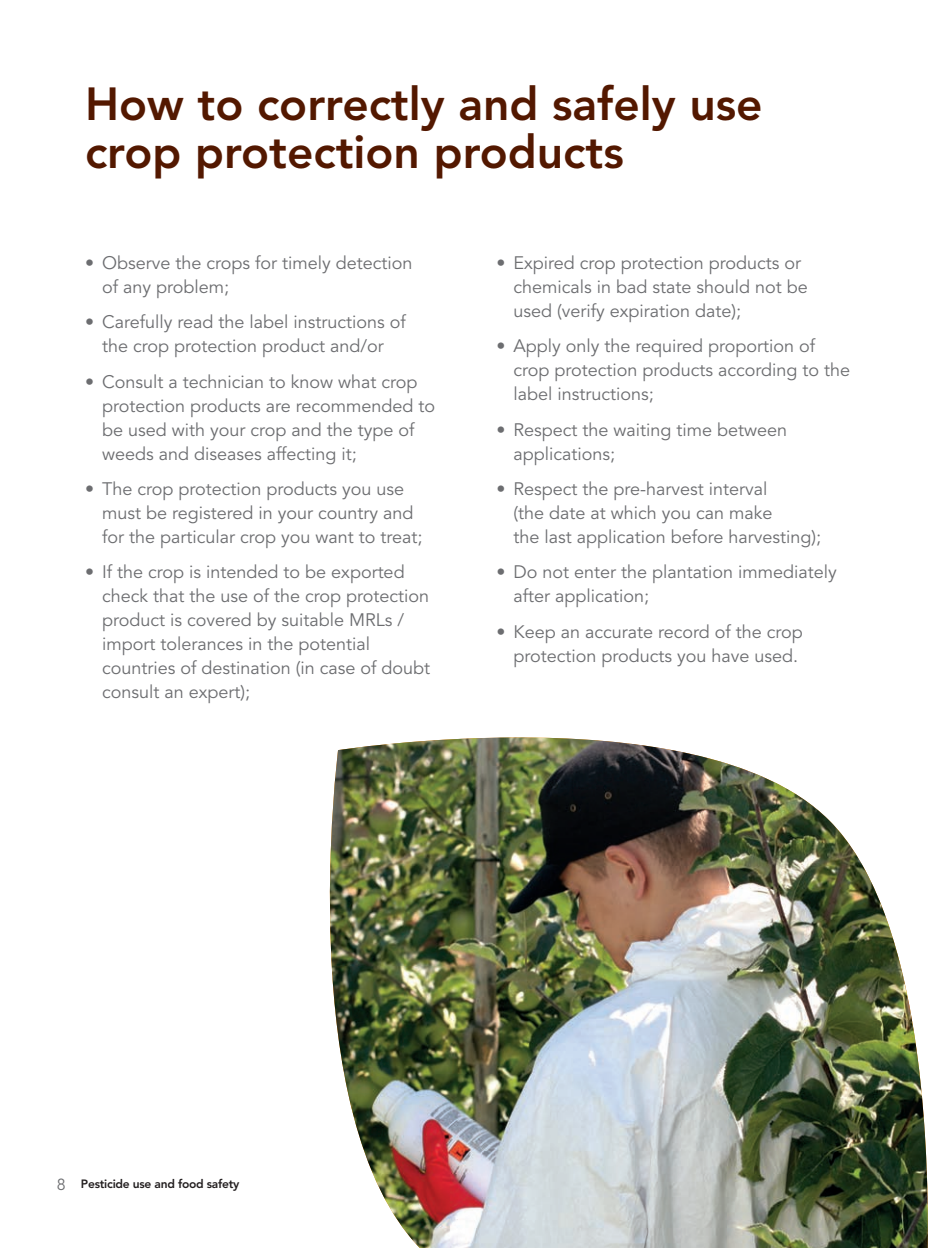
<style>
.page{position:relative;width:936px;height:1248px;background:#fff}
.page>*{position:absolute;margin:0;border:0;box-sizing:border-box;transform-origin:0 0}
.t1{font:800 46px/48px "Avenir LT Std";color:#531800}
.t2{font:18px/24px "Avenir LT Std";color:#6c6d70}
.t3{font:800 12px "Avenir LT Std";letter-spacing:-.02em;color:#231f20}
.s1{font-weight:400;font-size:16px;color:#6c6d70}
</style>
<div class="page">
<img style="left:329px;top:737px;width:599px;height:510px">
<h1 class="t1" style="left:85px;top:80px;width:679px">How to correctly and safely use crop protection products</h1>
<p class="t2" style="left:102px;top:251px;width:312px;text-indent:-17px">• Observe the crops for timely detection of any problem;</p>
<p class="t2" style="left:85px;top:310px;width:322px;text-align:center">• Carefully read the label instructions of the crop protection product and/or</p>
<p class="t2" style="left:102px;top:370px;width:334px;text-indent:-17px">• Consult a technician to know what crop protection products are recommended to be used with your crop and the type of weeds and diseases affecting it;</p>
<p class="t2" style="left:102px;top:477px;width:322px;text-indent:-17px">• The crop protection products you use must be registered in your country and for the particular crop you want to treat;</p>
<p class="t2" style="left:102px;top:560px;width:329px;text-indent:-17px">• If the crop is intended to be exported check that the use of the crop protection product is covered by suitable MRLs / import tolerances in the potential countries of destination (in case of doubt consult an expert);</p>
<p class="t2" style="left:513px;top:251px;width:296px;text-indent:-17px">• Expired crop protection products or chemicals in bad state should not be used (verify expiration date);</p>
<p class="t2" style="left:513px;top:334px;width:338px;text-indent:-17px">• Apply only the required proportion of crop protection products according to the label instructions;</p>
<p class="t2" style="left:513px;top:418px;width:275px;text-indent:-17px">• Respect the waiting time between applications;</p>
<p class="t2" style="left:513px;top:477px;width:309px;text-indent:-17px">• Respect the pre-harvest interval<br>(the date at which you can make<br>the last application before harvesting);</p>
<p class="t2" style="left:513px;top:560px;width:325px;text-indent:-17px">• Do not enter the plantation immediately after application;</p>
<p class="t2" style="left:496px;top:620px;width:308px;text-align:right">• Keep an accurate record of the crop protection products you have used.</p>
<p class="t3" style="left:57px;top:1176px;width:184px"><span class="s1">8</span> Pesticide use and food safety</p>
</div>
